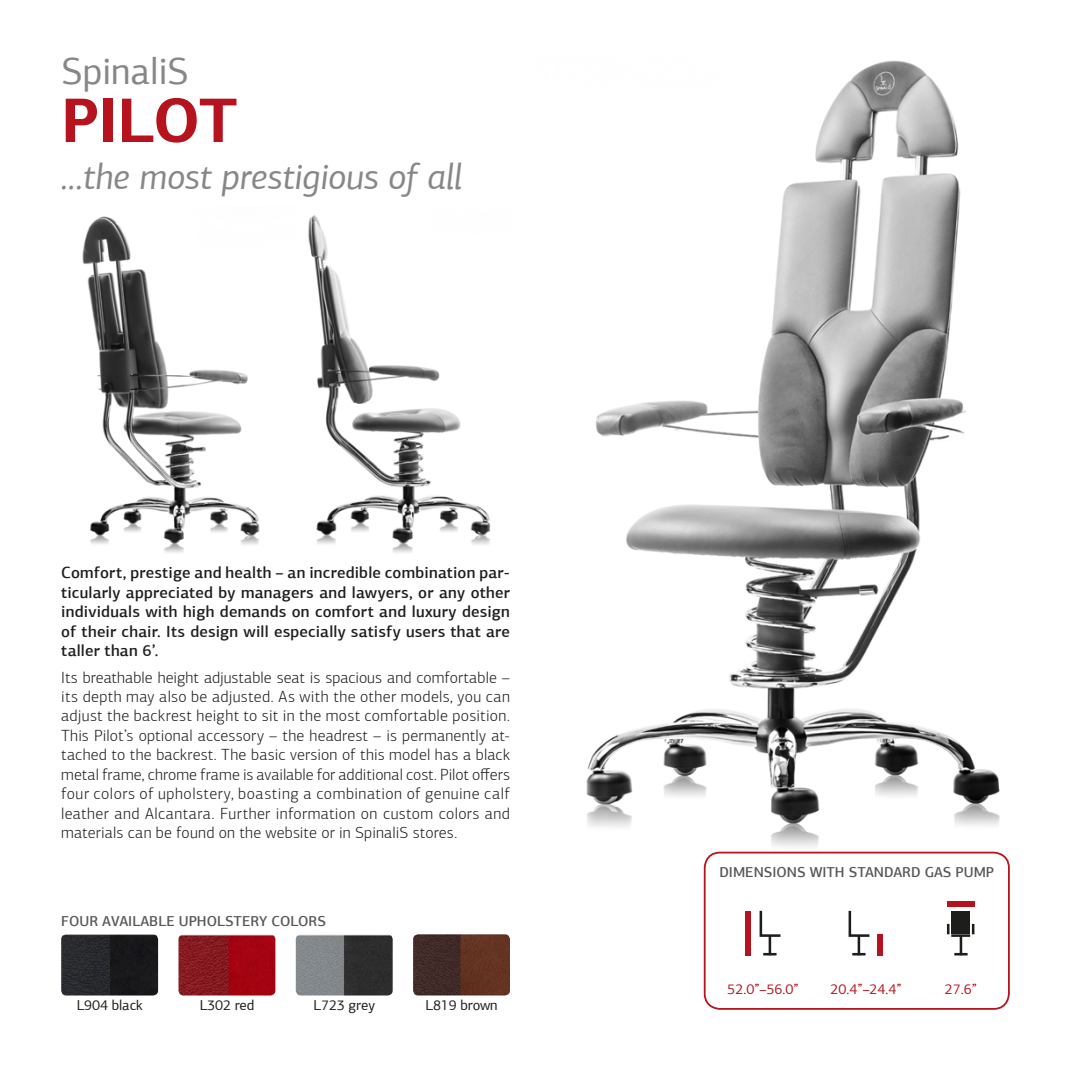
<style>
.page{position:relative;width:1071px;height:1071px;background:#fff}
.page>*{position:absolute;margin:0;border:0;box-sizing:border-box;transform-origin:0 0}
.t1{font:700 63px "PF Agora Sans Pro";letter-spacing:-.015em;color:#b5131d}
.t2{font:37.8px "PF Agora Sans Pro";letter-spacing:-.01em;color:#878787}
.t3{font:italic 36.05px "PF Agora Sans Pro";letter-spacing:-.01em;color:#878787}
.t4{font:300 16.28px/19.4px "PF Agora Sans Pro";letter-spacing:.01em;color:#1d1d1b;text-align:justify}
.t5{font:500 16.28px/19.4px "PF Agora Sans Pro";letter-spacing:.01em;color:#1d1d1b;text-align:justify}
.t6{font:500 14.35px "PF Agora Sans Pro";color:#575756}
.t7{font:14.35px "PF Agora Sans Pro";letter-spacing:-.01em;color:#1d1d1b}
.t8{font:14.35px "PF Agora Sans Pro";color:#b5131d}
</style>
<div class="page">
<img style="left:586px;top:60px;width:414px;height:787px">
<img style="left:82px;top:216px;width:178px;height:337px">
<img style="left:308px;top:215px;width:182px;height:338px">
<img style="left:178px;top:934px;width:97px;height:62px">
<img style="left:61px;top:934px;width:97px;height:62px">
<img style="left:413px;top:934px;width:97px;height:62px">
<img style="left:296px;top:934px;width:97px;height:62px">
<div style="left:704px;top:852px;width:306px;height:158px;border:2px solid #b5131d;border-radius:15px"></div>
<svg style="left:759px;top:910px;width:22px;height:45px"></svg>
<div style="left:745px;top:911px;width:6px;height:44px;background:#b5131d"></div>
<svg style="left:848px;top:910px;width:22px;height:45px"></svg>
<div style="left:878px;top:934px;width:5px;height:21px;background:#b5131d"></div>
<div style="left:947px;top:902px;width:28px;height:5px;background:#b5131d"></div>
<svg style="left:947px;top:924px;width:27px;height:31px"></svg>
<div style="left:951px;top:911px;width:19px;height:23px;background:#1d1d1b"></div>
<h2 class="t2" style="left:61px;top:56px;width:129px">SpinaliS</h2>
<h1 class="t1" style="left:61px;top:95px;width:178px">PILOT</h1>
<h3 class="t3" style="left:61px;top:162px;width:403px">...the most prestigious of all</h3>
<p class="t5" style="left:61px;top:564px;width:450px">Comfort, prestige and health – an incredible combination par&shy;ticularly appreciated by managers and lawyers, or any other individuals with high demands on comfort and luxury design of their chair. Its design will especially satisfy users that are taller than 6’.</p>
<p class="t4" style="left:61px;top:669px;width:450px">Its breathable height adjustable seat is spacious and comfortable – its depth may also be adjusted. As with the other models, you can adjust the backrest height to sit in the most comfortable position.<br>This Pilot’s optional accessory – the headrest – is permanently at&shy;tached to the backrest. The basic version of this model has a black metal frame, chrome frame is available for additional cost. Pilot offers four colors of upholstery, boasting a combination of genuine calf leather and Alcantara. Further information on custom colors and materials can be found on the website or in SpinaliS stores.</p>
<p class="t6" style="left:61px;top:915px;width:266px">FOUR AVAILABLE UPHOLSTERY COLORS</p>
<p class="t7" style="left:77px;top:999px;width:67px">L904 black</p>
<p class="t7" style="left:200px;top:999px;width:56px">L302 red</p>
<p class="t7" style="left:314px;top:999px;width:63px">L723 grey</p>
<p class="t7" style="left:425px;top:999px;width:74px">L819 brown</p>
<p class="t6" style="left:719px;top:866px;width:276px">DIMENSIONS WITH STANDARD GAS PUMP</p>
<p class="t8" style="left:727px;top:983px;width:73px">52.0”–56.0”</p>
<p class="t8" style="left:830px;top:983px;width:73px">20.4”–24.4”</p>
<p class="t8" style="left:945px;top:983px;width:34px">27.6”</p>
</div>
